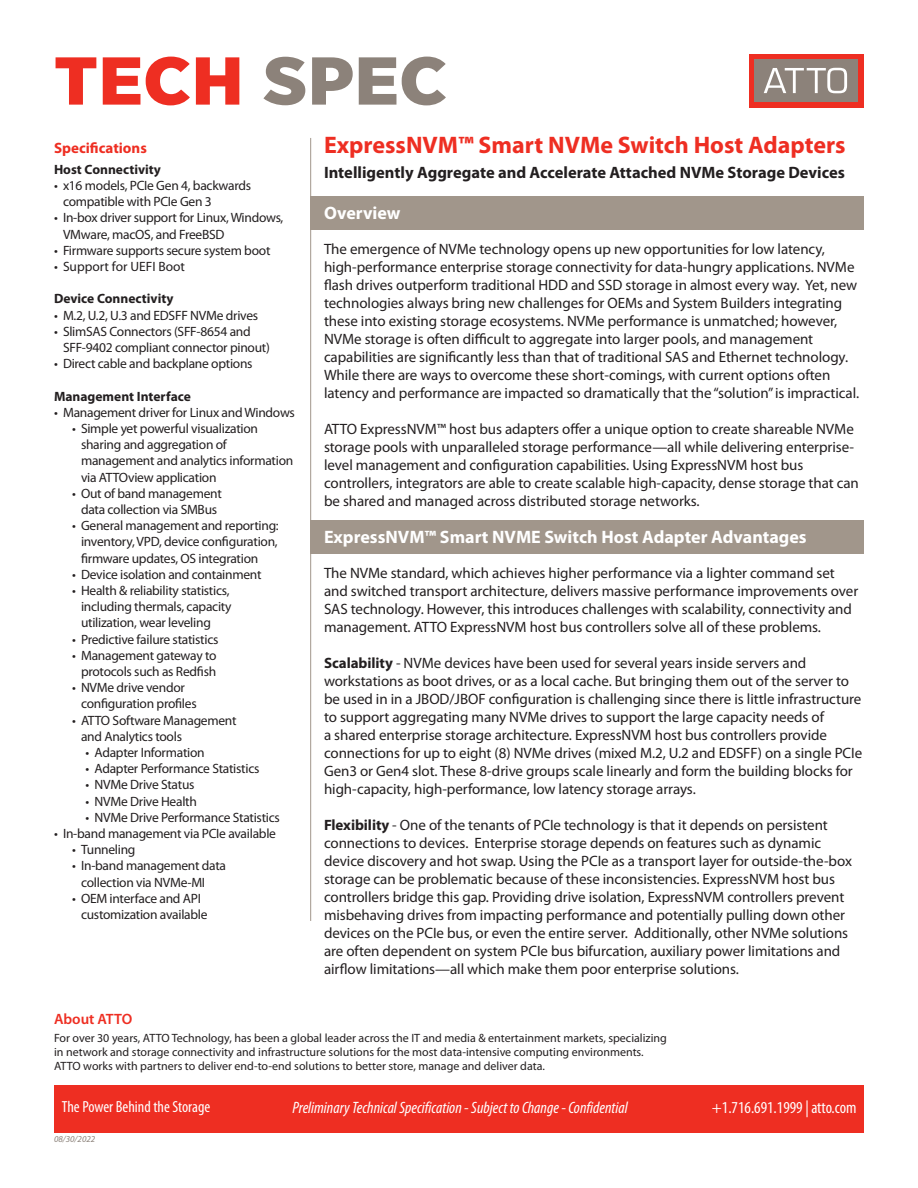
<style>
.page{position:relative;width:918px;height:1188px;background:#fff}
.page>*{position:absolute;margin:0;border:0;box-sizing:border-box;transform-origin:0 0}
.t1{font:900 67.5px "Gotham Narrow";letter-spacing:.01em;color:#ee2e22;scale:1.15 1}
.t2{font:700 24px "Myriad Pro";color:#ee2e22}
.t3{font:700 18px "Myriad Pro";color:#fff}
.t4{font:condensed 16.8px "Myriad Pro";color:#fff}
.t5{font:italic condensed 16.5px "Myriad Pro";color:#fff}
.t6{font:700 16.5px "Myriad Pro";color:#231f20}
.t7{font:condensed 16.05px "Myriad Pro";color:#fff}
.t8{font:15px/18px "Myriad Pro";letter-spacing:-.005em;color:#231f20}
.t9{font:700 15px "Myriad Pro";color:#ee2e22}
.t10{font:600 15px "Myriad Pro";color:#ee2e22}
.t11{font:13.5px/16.2px "Myriad Pro";letter-spacing:-.02em;color:#231f20}
.t12{font:700 13.5px "Myriad Pro";color:#231f20}
.t13{font:13.5px "Myriad Pro";color:#231f20}
.t14{font:12px/14.4px "Myriad Pro";color:#231f20}
.t15{font:italic 9px "Myriad Pro";color:#8c827a}
.s1{color:#8c827a}
.s2{font-weight:700}
</style>
<div class="page">
<div style="left:54px;top:1085px;width:810px;height:47px;background:#ee2e22"></div>
<hr style="left:310px;top:138px;width:1px;height:783px;background:#a1968b">
<div style="left:749px;top:54px;width:115px;height:53px;background:#ee2e22"></div>
<div style="left:754px;top:59px;width:104px;height:42px;background:#8c827a"></div>
<svg style="left:764px;top:68px;width:83px;height:25px"></svg>
<div style="left:310px;top:520px;width:554px;height:34px;background:#a1968b"></div>
<div style="left:310px;top:196px;width:554px;height:34px;background:#a1968b"></div>
<h1 class="t1" style="left:54px;top:36px;width:343px">TECH <span class="s1">SPEC</span></h1>
<p class="t9" style="left:54px;top:138px;width:94px">Specifications</p>
<p class="t12" style="left:54px;top:160px;width:108px">Host Connectivity</p>
<p class="t11" style="left:63px;top:177px;width:190px;text-indent:-9px">• x16 models, PCIe Gen 4, backwards compatible with PCIe Gen 3</p>
<p class="t11" style="left:63px;top:209px;width:222px;text-indent:-9px">• In-box driver support for Linux, Windows,<br>VMware, macOS, and FreeBSD</p>
<p class="t11" style="left:54px;top:242px;width:218px">• Firmware supports secure system boot</p>
<p class="t13" style="left:54px;top:258px;width:133px">• Support for UEFI Boot</p>
<p class="t12" style="left:54px;top:290px;width:121px">Device Connectivity</p>
<p class="t11" style="left:54px;top:307px;width:206px">• M.2, U.2, U.3 and EDSFF NVMe drives</p>
<p class="t11" style="left:63px;top:323px;width:208px;text-indent:-9px">• SlimSAS Connectors (SFF-8654 and<br>SFF-9402 compliant connector pinout)</p>
<p class="t11" style="left:54px;top:355px;width:200px">• Direct cable and backplane options</p>
<p class="t12" style="left:54px;top:387px;width:138px">Management Interface</p>
<p class="t11" style="left:54px;top:404px;width:242px">• Management driver for Linux and Windows</p>
<p class="t11" style="left:81px;top:420px;width:214px;text-indent:-9px">• Simple yet powerful visualization sharing and aggregation of management and analytics information via ATTOview application</p>
<p class="t11" style="left:72px;top:485px;width:151px;text-align:center">• Out of band management data collection via SMBus</p>
<p class="t11" style="left:81px;top:517px;width:199px;text-align:justify;text-indent:-9px">• General management and reporting: inventory, VPD, device configuration, firmware updates, OS integration</p>
<p class="t11" style="left:72px;top:566px;width:191px">• Device isolation and containment</p>
<p class="t11" style="left:81px;top:582px;width:152px;text-indent:-9px">• Health &amp; reliability statistics, including thermals, capacity utilization, wear leveling</p>
<p class="t11" style="left:72px;top:631px;width:148px">• Predictive failure statistics</p>
<p class="t11" style="left:72px;top:647px;width:146px;text-align:right">• Management gateway to protocols such as Redfish</p>
<p class="t11" style="left:81px;top:679px;width:117px;text-indent:-9px">• NVMe drive vendor configuration profiles</p>
<p class="t11" style="left:81px;top:712px;width:157px;text-indent:-9px">• ATTO Software Management and Analytics tools</p>
<p class="t11" style="left:86px;top:744px;width:121px">• Adapter Information</p>
<p class="t11" style="left:86px;top:760px;width:175px">• Adapter Performance Statistics</p>
<p class="t11" style="left:86px;top:776px;width:111px">• NVMe Drive Status</p>
<p class="t11" style="left:86px;top:793px;width:113px">• NVMe Drive Health</p>
<p class="t11" style="left:86px;top:809px;width:196px">• NVMe Drive Performance Statistics</p>
<p class="t11" style="left:54px;top:825px;width:224px">• In-band management via PCIe available</p>
<p class="t11" style="left:72px;top:841px;width:65px">• Tunneling</p>
<p class="t11" style="left:81px;top:857px;width:147px;text-indent:-9px">• In-band management data collection via NVMe-MI</p>
<p class="t11" style="left:81px;top:890px;width:128px;text-indent:-9px">• OEM interface and API customization available</p>
<p class="t10" style="left:54px;top:1009px;width:80px">About ATTO</p>
<h2 class="t2" style="left:324px;top:129px;width:523px">ExpressNVM™ Smart NVMe Switch Host Adapters</h2>
<p class="t6" style="left:324px;top:162px;width:522px">Intelligently Aggregate and Accelerate Attached NVMe Storage Devices</p>
<p class="t3" style="left:324px;top:202px;width:78px">Overview</p>
<p class="t8" style="left:324px;top:240px;width:537px">The emergence of NVMe technology opens up new opportunities for low latency, high-performance enterprise storage connectivity for data-hungry applications. NVMe flash drives outperform traditional HDD and SSD storage in almost every way. Yet, new technologies always bring new challenges for OEMs and System Builders integrating these into existing storage ecosystems. NVMe performance is unmatched; however, NVMe storage is often difficult to aggregate into larger pools, and management capabilities are significantly less than that of traditional SAS and Ethernet technology.<br>While there are ways to overcome these short-comings, with current options often latency and performance are impacted so dramatically that the “solution” is impractical.</p>
<p class="t8" style="left:324px;top:420px;width:536px">ATTO ExpressNVM™ host bus adapters offer a unique option to create shareable NVMe storage pools with unparalleled storage performance—all while delivering enterprise&shy;level management and configuration capabilities. Using ExpressNVM host bus controllers, integrators are able to create scalable high-capacity, dense storage that can be shared and managed across distributed storage networks.</p>
<p class="t3" style="left:324px;top:526px;width:484px">ExpressNVM™ Smart NVME Switch Host Adapter Advantages</p>
<p class="t8" style="left:324px;top:564px;width:536px">The NVMe standard, which achieves higher performance via a lighter command set and switched transport architecture, delivers massive performance improvements over SAS technology. However, this introduces challenges with scalability, connectivity and management. ATTO ExpressNVM host bus controllers solve all of these problems.</p>
<p class="t8" style="left:324px;top:654px;width:540px"><span class="s2">Scalability</span> - NVMe devices have been used for several years inside servers and workstations as boot drives, or as a local cache. But bringing them out of the server to be used in in a JBOD/JBOF configuration is challenging since there is little infrastructure to support aggregating many NVMe drives to support the large capacity needs of<br>a shared enterprise storage architecture. ExpressNVM host bus controllers provide connections for up to eight (8) NVMe drives (mixed M.2, U.2 and EDSFF) on a single PCIe Gen3 or Gen4 slot. These 8-drive groups scale linearly and form the building blocks for high-capacity, high-performance, low latency storage arrays.</p>
<p class="t8" style="left:324px;top:816px;width:529px"><span class="s2">Flexibility</span> - One of the tenants of PCIe technology is that it depends on persistent connections to devices. Enterprise storage depends on features such as dynamic device discovery and hot swap. Using the PCIe as a transport layer for outside-the-box storage can be problematic because of these inconsistencies. ExpressNVM host bus controllers bridge this gap. Providing drive isolation, ExpressNVM controllers prevent misbehaving drives from impacting performance and potentially pulling down other devices on the PCIe bus, or even the entire server. Additionally, other NVMe solutions are often dependent on system PCIe bus bifurcation, auxiliary power limitations and airflow limitations—all which make them poor enterprise solutions.</p>
<p class="t14" style="left:54px;top:1030px;width:614px">For over 30 years, ATTO Technology, has been a global leader across the IT and media &amp; entertainment markets, specializing in network and storage connectivity and infrastructure solutions for the most data-intensive computing environments.<br>ATTO works with partners to deliver end-to-end solutions to better store, manage and deliver data.</p>
<p class="t7" style="left:62px;top:1097px;width:150px">The Power Behind the Storage</p>
<p class="t5" style="left:293px;top:1097px;width:337px">Preliminary Technical Specification - Subject to Change - Confidential</p>
<p class="t4" style="left:712px;top:1097px;width:146px">+1.716.691.1999 | atto.com</p>
<p class="t15" style="left:54px;top:1133px;width:43px">08/30/2022</p>
</div>
